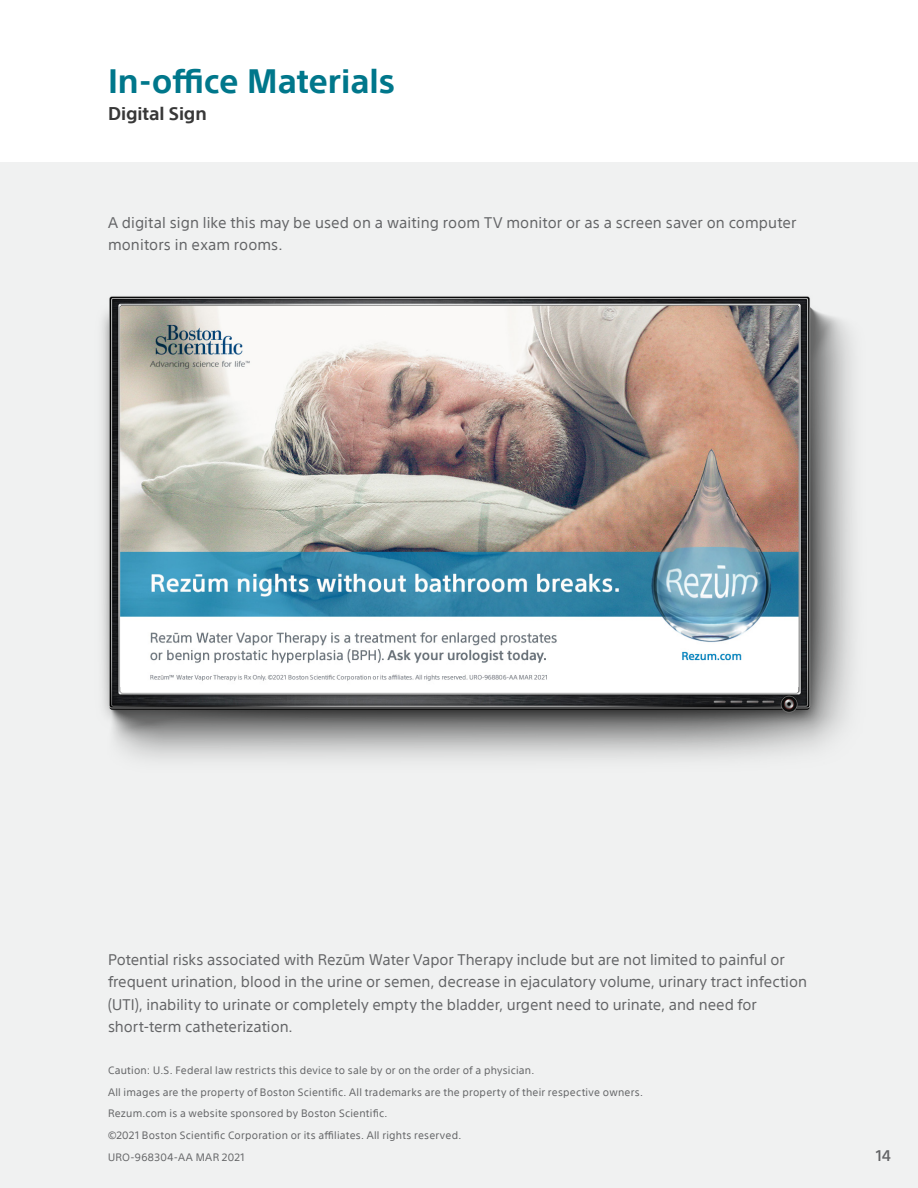
<style>
.page{position:relative;width:918px;height:1188px;background:#fff}
.page>*{position:absolute;margin:0;border:0;box-sizing:border-box;transform-origin:0 0}
.t1{font:700 33px "SST";color:#00778b}
.t2{font:700 18px "SST";letter-spacing:-.005em;color:#383838}
.t3{font:15px/22.5px "SST";letter-spacing:-.005em;color:#636466}
.t4{font:500 15px "SST";color:#636466}
.t5{font:10.5px/21.8px "SST";letter-spacing:.02em;color:#636466}
</style>
<div class="page">
<div style="left:0;top:162px;width:918px;height:1026px;background:#f0f1f1"></div>
<img style="left:102px;top:296px;width:751px;height:463px">
<img style="left:120px;top:306px;width:679px;height:381px">
<h1 class="t1" style="left:108px;top:62px;width:289px">In-office Materials</h1>
<p class="t2" style="left:108px;top:103px;width:100px">Digital Sign</p>
<p class="t3" style="left:108px;top:211px;width:690px">A digital sign like this may be used on a waiting room TV monitor or as a screen saver on computer monitors in exam rooms.</p>
<p class="t3" style="left:108px;top:948px;width:701px">Potential risks associated with Rezūm Water Vapor Therapy include but are not limited to painful or frequent urination, blood in the urine or semen, decrease in ejaculatory volume, urinary tract infection (UTI), inability to urinate or completely empty the bladder, urgent need to urinate, and need for short-term catheterization.</p>
<p class="t5" style="left:108px;top:1059px;width:536px">Caution: U.S. Federal law restricts this device to sale by or on the order of a physician.<br>All images are the property of Boston Scientific. All trademarks are the property of their respective owners.<br>Rezum.com is a website sponsored by Boston Scientific.<br>©2021 Boston Scientific Corporation or its affiliates. All rights reserved.<br>URO-968304-AA MAR 2021</p>
<p class="t4" style="left:876px;top:1147px;width:17px">14</p>
</div>
